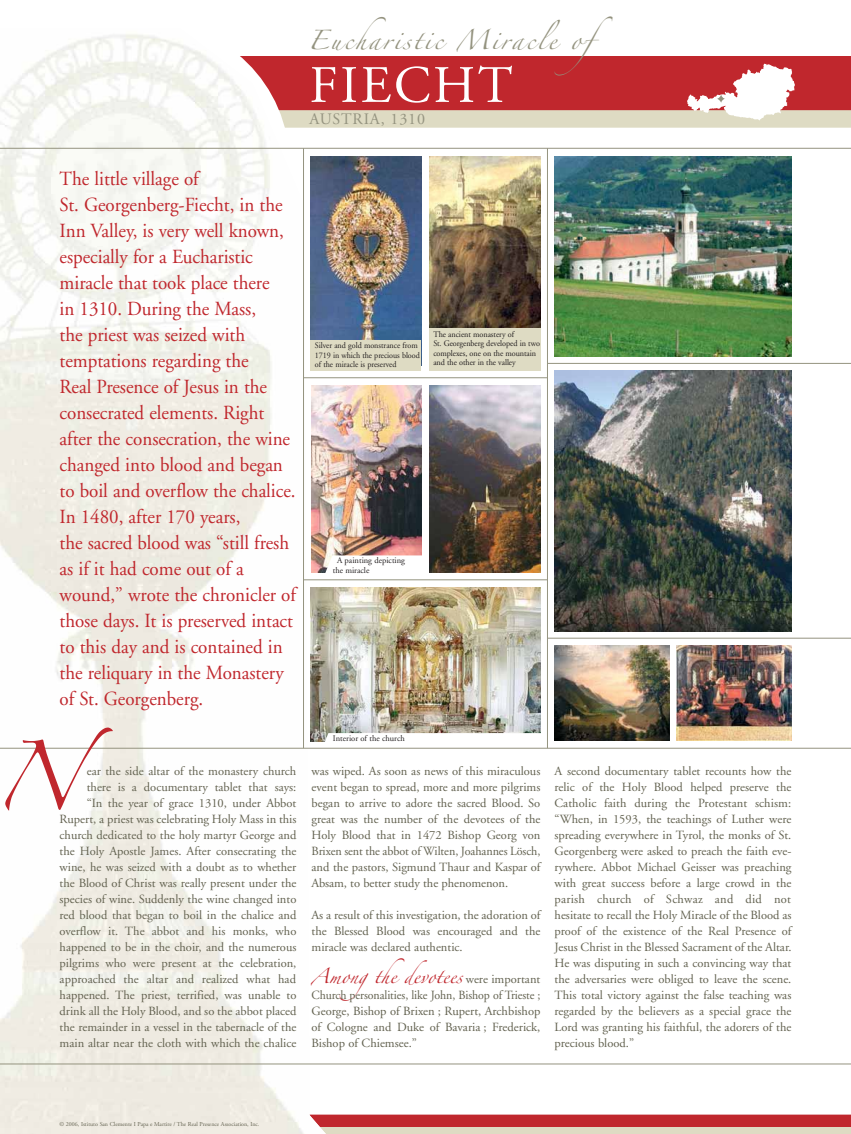
<style>
.page{position:relative;width:851px;height:1134px;background:#fff}
.page>*{position:absolute;margin:0;border:0;box-sizing:border-box;transform-origin:0 0}
.t1{font:62px "Zapfino";color:#c0272d}
.t2{font:52.5px "Adobe Garamond";letter-spacing:.05em;color:#fff}
.t3{font:20px/26px "Adobe Garamond";color:#c0272d;scale:.95 1}
.t4{font:17.5px "Zapfino";letter-spacing:.11em;color:#94937f}
.t5{font:16px "Adobe Garamond";letter-spacing:.05em;color:#94937f}
.t6{font:13.5px "Zapfino";color:#c0272d}
.t7{font:12.5px/16px "Adobe Garamond";color:#636250;text-align:justify}
.t8{font:12.5px/16px "Adobe Garamond";color:#636250;text-align:justify;scale:.95 1}
.t9{font:8.5px/9.5px "Adobe Garamond";letter-spacing:-.005em;color:#231f20;scale:.96 1}
.t10{font:8.5px/9.5px "Adobe Garamond";letter-spacing:-.005em;color:#231f20;scale:.95 1}
.t11{font:8.5px/9.5px "Adobe Garamond";letter-spacing:-.005em;color:#231f20}
.t12{font:6px "Adobe Garamond";color:#636250}
.s1{font-family:"Adobe Garamond";font-size:12.5px;color:#636250}
</style>
<div class="page">
<div style="left:303px;top:1114px;width:547px;height:18px;background:#c0272d"></div>
<div style="left:303px;top:1128px;width:547px;height:6px;background:#dedbc3"></div>
<div style="left:221px;top:57px;width:629px;height:54px;background:#c0272d"></div>
<div style="left:222px;top:110px;width:628px;height:18px;background:#dedbc3"></div>
<img style="left:0;top:34px;width:326px;height:1100px">
<hr style="left:0;top:748px;width:850px;height:1px;background:#94937f">
<hr style="left:0;top:148px;width:850px;height:1px;background:#94937f">
<hr style="left:0;top:1064px;width:850px;height:1px;background:#94937f">
<hr style="left:303px;top:148px;width:1px;height:600px;background:#94937f">
<svg style="left:686px;top:64px;width:108px;height:56px"></svg>
<svg style="left:716px;top:94px;width:9px;height:9px"></svg>
<img style="left:554px;top:646px;width:115px;height:95px">
<img style="left:310px;top:157px;width:111px;height:183px">
<img style="left:676px;top:646px;width:115px;height:95px">
<img style="left:310px;top:587px;width:230px;height:154px">
<img style="left:429px;top:157px;width:111px;height:171px">
<img style="left:554px;top:157px;width:237px;height:199px">
<img style="left:554px;top:370px;width:237px;height:261px">
<img style="left:311px;top:385px;width:110px;height:188px">
<div style="left:429px;top:328px;width:111px;height:42px;background:#dedbc3"></div>
<div style="left:310px;top:340px;width:111px;height:30px;background:#dedbc3"></div>
<svg style="left:323px;top:555px;width:99px;height:23px"></svg>
<svg style="left:323px;top:733px;width:218px;height:13px"></svg>
<img style="left:429px;top:385px;width:111px;height:188px">
<hr style="left:303px;top:378px;width:244px;height:1px;background:#94937f">
<hr style="left:303px;top:580px;width:244px;height:1px;background:#94937f">
<hr style="left:547px;top:638px;width:303px;height:1px;background:#94937f">
<hr style="left:547px;top:363px;width:303px;height:1px;background:#94937f">
<hr style="left:547px;top:148px;width:1px;height:600px;background:#94937f">
<h3 class="t4" style="left:308px;top:32px;width:335px">Eucharistic Miracle of</h3>
<h2 class="t2" style="left:309px;top:57px;width:205px">FIECHT</h2>
<p class="t5" style="left:309px;top:111px;width:117px">AUSTRIA, 1310</p>
<p class="t3" style="left:60px;top:167px;width:250px">The little village of<br>St. Georgenberg-Fiecht, in the<br>Inn Valley, is very well known, especially for a Eucharistic miracle that took place there<br>in 1310. During the Mass,<br>the priest was seized with temptations regarding the<br>Real Presence of Jesus in the consecrated elements. Right after the consecration, the wine changed into blood and began to boil and overflow the chalice.<br>In 1480, after 170 years,<br>the sacred blood was “still fresh as if it had come out of a wound,” wrote the chronicler of those days. It is preserved intact to this day and is contained in the reliquary in the Monastery of St. Georgenberg.</p>
<p class="t10" style="left:315px;top:341px;width:112px">Silver and gold monstrance from<br>1719 in which the precious blood of the miracle is preserved</p>
<p class="t9" style="left:433px;top:330px;width:113px">The ancient monastery of<br>St. Georgenberg developed in two complexes, one on the mountain and the other in the valley</p>
<p class="t11" style="left:332px;top:556px;width:74px;text-indent:4px">A painting depicting the miracle</p>
<h1 class="t1" style="left:-7px;top:750px;width:121px">N</h1>
<p class="t11" style="left:333px;top:733px;width:73px">Interior of the church</p>
<p class="t7" style="left:60px;top:764px;width:238px;text-align:right">ear the side altar of the monastery church there is a documentary tablet that says:<br>“In the year of grace 1310, under Abbot Rupert, a priest was celebrating Holy Mass in this church dedicated to the holy martyr George and the Holy Apostle James. After consecrating the wine, he was seized with a doubt as to whether the Blood of Christ was really present under the species of wine. Suddenly the wine changed into red blood that began to boil in the chalice and overflow it. The abbot and his monks, who happened to be in the choir, and the numerous pilgrims who were present at the celebration, approached the altar and realized what had happened. The priest, terrified, was unable to drink all the Holy Blood, and so the abbot placed the remainder in a vessel in the tabernacle of the main altar near the cloth with which the chalice</p>
<p class="t7" style="left:311px;top:764px;width:230px">was wiped. As soon as news of this miraculous event began to spread, more and more pilgrims began to arrive to adore the sacred Blood. So great was the number of the devotees of the Holy Blood that in 1472 Bishop Georg von Brixen sent the abbot of Wilten, Joahannes Lösch, and the pastors, Sigmund Thaur and Kaspar of Absam, to better study the phenomenon.</p>
<p class="t7" style="left:311px;top:908px;width:230px">As a result of this investigation, the adoration of the Blessed Blood was encouraged and the miracle was declared authentic.</p>
<p class="t6" style="left:311px;top:971px;width:230px">Amongthe devotees <span class="s1">were important</span></p>
<p class="t8" style="left:311px;top:988px;width:242px">Church personalities, like John, Bishop of Trieste ; George, Bishop of Brixen ; Rupert, Archbishop of Cologne and Duke of Bavaria ; Frederick, Bishop of Chiemsee.”</p>
<p class="t7" style="left:554px;top:764px;width:238px">A second documentary tablet recounts how the relic of the Holy Blood helped preserve the Catholic faith during the Protestant schism: “When, in 1593, the teachings of Luther were spreading everywhere in Tyrol, the monks of St.<br>Georgenberg were asked to preach the faith eve&shy;rywhere. Abbot Michael Geisser was preaching with great success before a large crowd in the parish church of Schwaz and did not hesitate to recall the Holy Miracle of the Blood as proof of the existence of the Real Presence of Jesus Christ in the Blessed Sacrament of the Altar.<br>He was disputing in such a convincing way that the adversaries were obliged to leave the scene.<br>This total victory against the false teaching was regarded by the believers as a special grace the Lord was granting his faithful, the adorers of the precious blood.”</p>
<p class="t12" style="left:60px;top:1121px;width:201px">© 2006, Istituto San Clemente I Papa e Martire / The Real Presence Association, Inc.</p>
</div>
